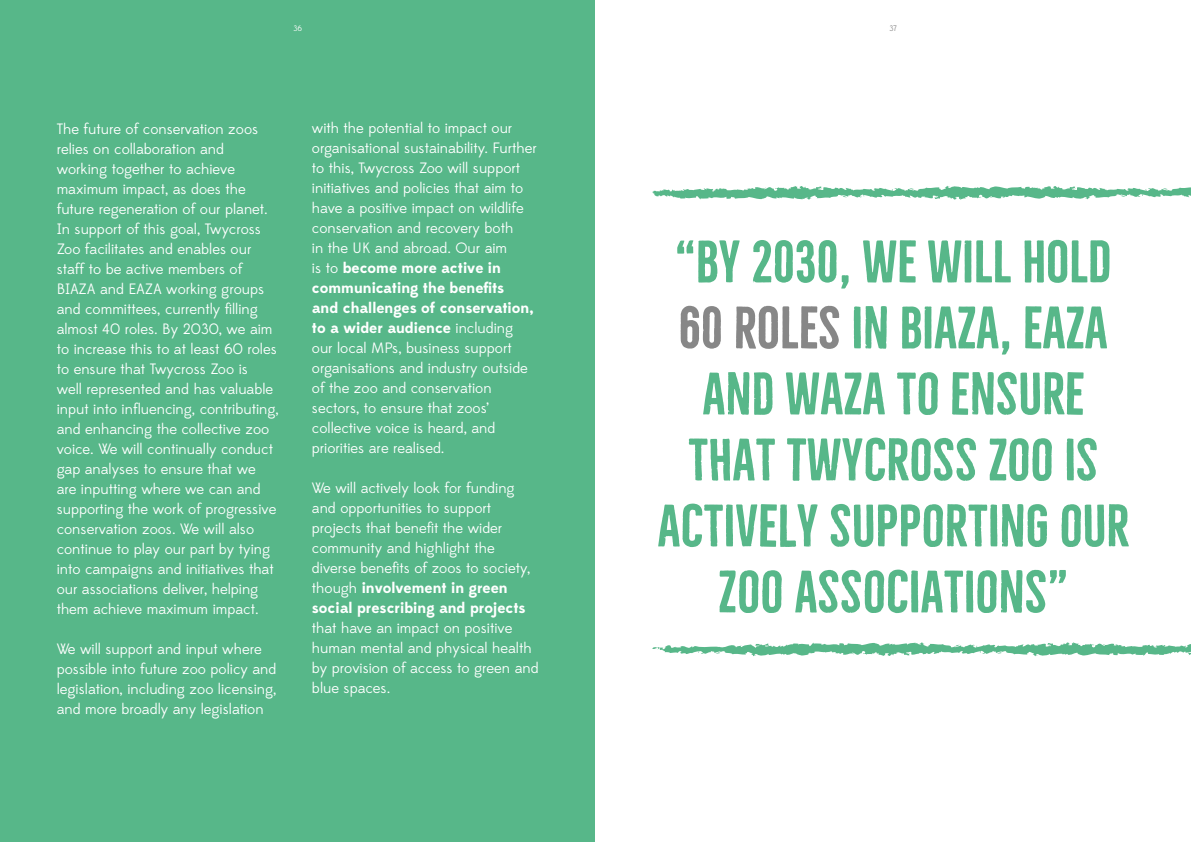
<style>
.page{position:relative;width:1191px;height:842px;background:#fff}
.page>*{position:absolute;margin:0;border:0;box-sizing:border-box;transform-origin:0 0}
.t1{font:700 55px/66px "Bellfort";color:#57b789;text-align:center}
.t2{font:15px/20px "Edmondsans";color:#fff}
.t3{font:8px "Edmondsans";color:#fff}
.t4{font:8px "Edmondsans";color:#878787}
.s1{font-weight:700}
.s2{color:#878787}
</style>
<div class="page">
<div style="left:0;top:0;width:595px;height:842px;background:#57b789"></div>
<svg style="left:652px;top:642px;width:539px;height:15px"></svg>
<svg style="left:652px;top:185px;width:539px;height:15px"></svg>
<p class="t3" style="left:293px;top:23px;width:10px">36</p>
<p class="t2" style="left:57px;top:119px;width:223px">The future of conservation zoos relies on collaboration and<br>working together to achieve maximum impact, as does the future regeneration of our planet.<br>In support of this goal, Twycross<br>Zoo facilitates and enables our staff to be active members of<br>BIAZA and EAZA working groups and committees, currently filling almost 40 roles. By 2030, we aim to increase this to at least 60 roles to ensure that Twycross Zoo is<br>well represented and has valuable input into influencing, contributing, and enhancing the collective zoo voice. We will continually conduct gap analyses to ensure that we are inputting where we can and supporting the work of progressive conservation zoos. We will also continue to play our part by tying into campaigns and initiatives that our associations deliver, helping them achieve maximum impact.</p>
<p class="t2" style="left:57px;top:639px;width:221px">We will support and input where possible into future zoo policy and legislation, including zoo licensing, and more broadly any legislation</p>
<p class="t2" style="left:312px;top:119px;width:226px">with the potential to impact our organisational sustainability. Further to this, Twycross Zoo will support initiatives and policies that aim to have a positive impact on wildlife conservation and recovery both<br>in the UK and abroad. Our aim<br>is to <span class="s1">become more active in communicating the benefits<br>and challenges of conservation, to a wider audience</span> including our local MPs, business support organisations and industry outside of the zoo and conservation sectors, to ensure that zoos’ collective voice is heard, and priorities are realised.</p>
<p class="t2" style="left:312px;top:479px;width:220px">We will actively look for funding and opportunities to support projects that benefit the wider community and highlight the diverse benefits of zoos to society, though <span class="s1">involvement in green social prescribing and projects</span></p>
<p class="t2" style="left:312px;top:619px;width:228px">that have an impact on positive human mental and physical health by provision of access to green and blue spaces.</p>
<p class="t4" style="left:889px;top:23px;width:9px">37</p>
<h1 class="t1" style="left:657px;top:229px;width:474px">“BY 2030, WE WILL HOLD<br><span class="s2">60 ROLES</span> IN BIAZA, EAZA<br>AND WAZA TO ENSURE<br>THAT TWYCROSS ZOO IS<br>ACTIVELY SUPPORTING OUR<br>ZOO ASSOCIATIONS”</h1>
</div>
